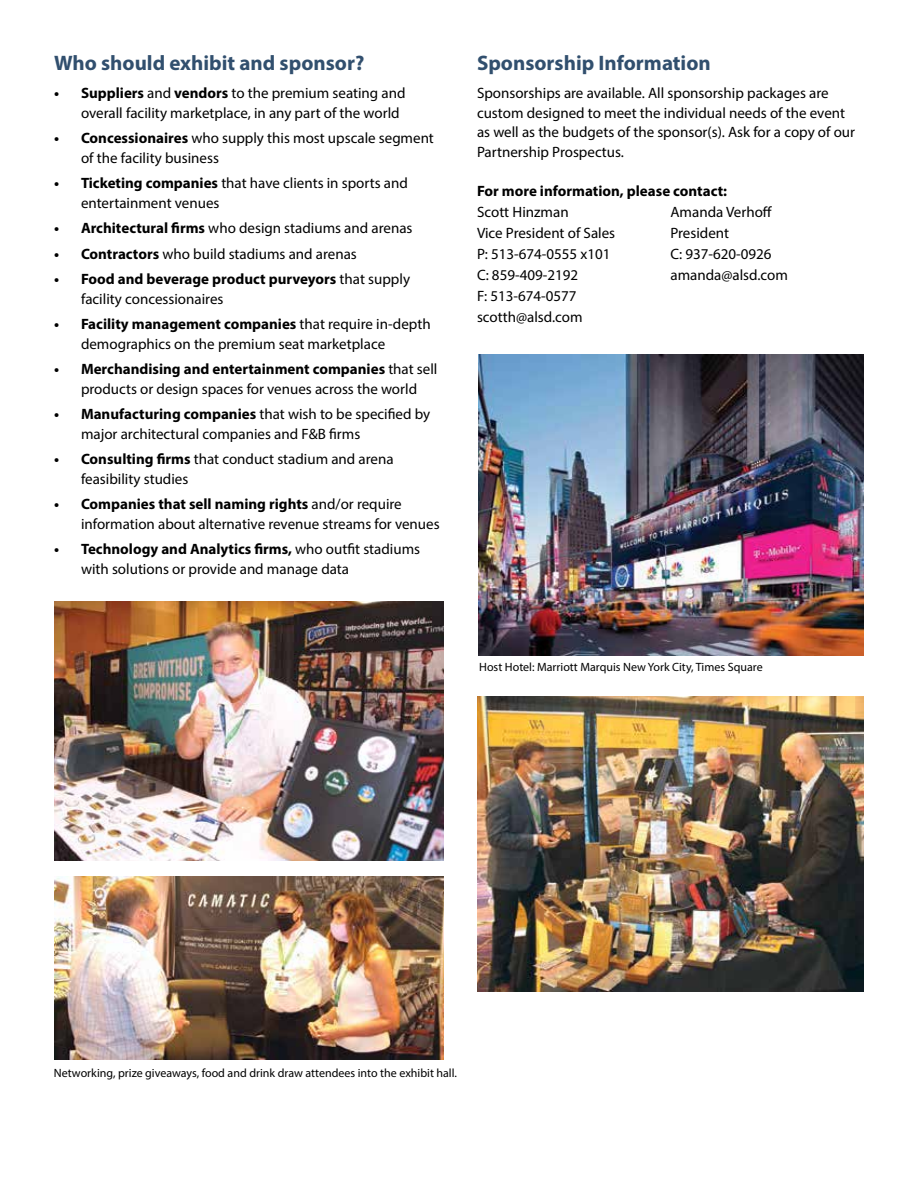
<style>
.page{position:relative;width:918px;height:1188px;background:#fff}
.page>*{position:absolute;margin:0;border:0;box-sizing:border-box;transform-origin:0 0}
.t1{font:700 21px "Myriad Pro";color:#314f6e}
.t2{font:15px/19.5px "Myriad Pro";color:#000}
.t3{font:700 15px "Myriad Pro";color:#000}
.t4{font:12px "Myriad Pro";color:#000}
.s1{font-weight:700}
</style>
<div class="page">
<img style="left:54px;top:602px;width:389px;height:258px">
<img style="left:479px;top:354px;width:385px;height:302px">
<img style="left:54px;top:876px;width:389px;height:184px">
<img style="left:477px;top:696px;width:387px;height:295px">
<h1 class="t1" style="left:54px;top:49px;width:312px">Who should exhibit and sponsor?</h1>
<p class="t2" style="left:81px;top:83px;width:326px;text-indent:-27px"><span class="s1">• Suppliers</span> and <span class="s1">vendors</span> to the premium seating and overall facility marketplace, in any part of the world</p>
<p class="t2" style="left:81px;top:128px;width:354px;text-indent:-27px"><span class="s1">• Concessionaires</span> who supply this most upscale segment of the facility business</p>
<p class="t2" style="left:81px;top:173px;width:328px;text-indent:-27px"><span class="s1">• Ticketing companies</span> that have clients in sports and entertainment venues</p>
<p class="t2" style="left:54px;top:218px;width:360px"><span class="s1">• Architectural firms</span> who design stadiums and arenas</p>
<p class="t2" style="left:54px;top:244px;width:304px"><span class="s1">• Contractors</span> who build stadiums and arenas</p>
<p class="t2" style="left:81px;top:269px;width:331px;text-indent:-27px"><span class="s1">• Food and beverage product purveyors</span> that supply facility concessionaires</p>
<p class="t2" style="left:81px;top:314px;width:351px;text-indent:-27px"><span class="s1">• Facility management companies</span> that require in-depth demographics on the premium seat marketplace</p>
<p class="t2" style="left:54px;top:359px;width:385px;text-align:center"><span class="s1">• Merchandising and entertainment companies</span> that sell products or design spaces for venues across the world</p>
<p class="t2" style="left:81px;top:404px;width:351px;text-indent:-27px"><span class="s1">• Manufacturing companies</span> that wish to be specified by major architectural companies and F&amp;B firms</p>
<p class="t2" style="left:81px;top:449px;width:314px;text-indent:-27px"><span class="s1">• Consulting firms</span> that conduct stadium and arena feasibility studies</p>
<p class="t2" style="left:81px;top:494px;width:360px;text-indent:-27px"><span class="s1">• Companies that sell naming rights</span> and/or require information about alternative revenue streams for venues</p>
<p class="t2" style="left:81px;top:539px;width:341px;text-indent:-27px"><span class="s1">• Technology and Analytics firms,</span> who outfit stadiums with solutions or provide and manage data</p>
<h1 class="t1" style="left:477px;top:49px;width:235px">Sponsorship Information</h1>
<p class="t2" style="left:477px;top:83px;width:380px">Sponsorships are available. All sponsorship packages are custom designed to meet the individual needs of the event as well as the budgets of the sponsor(s). Ask for a copy of our Partnership Prospectus.</p>
<p class="t3" style="left:477px;top:181px;width:252px">For more information, please contact:</p>
<p class="t2" style="left:477px;top:201px;width:140px;line-height:21px">Scott Hinzman<br>Vice President of Sales<br>P: 513-674-0555 x101<br>C: 859-409-2192<br>F: 513-674-0577 scotth@alsd.com</p>
<p class="t2" style="left:670px;top:201px;width:119px;line-height:21px">Amanda Verhoff<br>President<br>C: 937-620-0926 amanda@alsd.com</p>
<p class="t4" style="left:479px;top:659px;width:285px">Host Hotel: Marriott Marquis New York City, Times Square</p>
<p class="t4" style="left:54px;top:1066px;width:404px">Networking, prize giveaways, food and drink draw attendees into the exhibit hall.</p>
</div>
